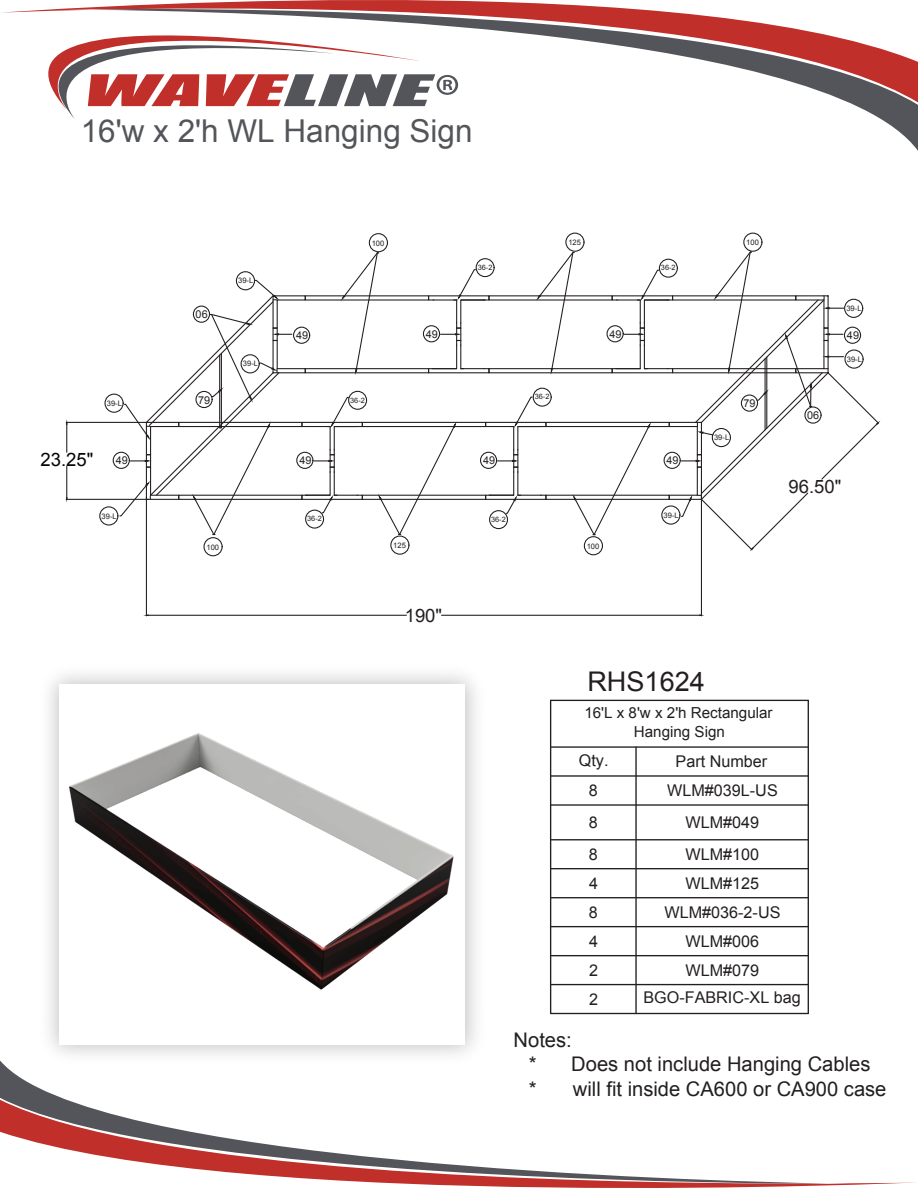
<style>
.page{position:relative;width:918px;height:1188px;background:#fff}
.page>*{position:absolute;margin:0;border:0;box-sizing:border-box;transform-origin:0 0}
.t1{font:31.5px "Arial";color:#54555a}
.t2{font:27.15px "Arial";color:#231f20}
.t3{font:20.1px/24.3px "Arial";color:#231f20}
.t4{font:18.45px "Arial";color:#231f20}
.t5{font:18.45px "Arial";color:#050504}
.t6{font:16.2px "Arial";color:#231f20}
.t7{font:15.15px/18.3px "Arial";color:#231f20;text-align:center}
.t8{font:10.8px "Arial";color:#231f20}
.t9{font:7.65px "Arial";color:#231f20}
.t10{font:7.35px "Arial";color:#231f20}
</style>
<div class="page">
<svg style="left:0;top:1100px;width:915px;height:88px"></svg>
<svg style="left:848px;top:102px;width:70px;height:49px"></svg>
<svg style="left:2px;top:0;width:916px;height:102px"></svg>
<svg style="left:39px;top:28px;width:419px;height:91px"></svg>
<img style="left:4px;top:679px;width:472px;height:420px">
<svg style="left:550px;top:699px;width:259px;height:316px"></svg>
<hr style="left:635px;top:747px;width:2px;height:267px;background:#231f20">
<hr style="left:808px;top:700px;width:1px;height:314px;background:#231f20">
<hr style="left:66px;top:499px;width:82px;height:1px;background:#231f20">
<hr style="left:66px;top:422px;width:82px;height:1px;background:#231f20">
<hr style="left:66px;top:466px;width:1px;height:32px;background:#231f20">
<svg style="left:66px;top:423px;width:2px;height:29px"></svg>
<div style="left:104px;top:394px;width:20px;height:19px;border:1px solid #231f20;border-radius:50%"></div>
<div style="left:99px;top:506px;width:19px;height:20px;border:1px solid #231f20;border-radius:50%"></div>
<div style="left:113px;top:452px;width:17px;height:17px;border:1px solid #231f20;border-radius:50%"></div>
<hr style="left:146px;top:497px;width:1px;height:119px;background:#231f20">
<hr style="left:701px;top:485px;width:1px;height:131px;background:#231f20">
<hr style="left:148px;top:615px;width:258px;height:1px;background:#231f20">
<hr style="left:442px;top:615px;width:258px;height:1px;background:#231f20">
<div style="left:584px;top:536px;width:19px;height:19px;border:1px solid #231f20;border-radius:50%"></div>
<div style="left:203px;top:537px;width:20px;height:19px;border:1px solid #231f20;border-radius:50%"></div>
<div style="left:390px;top:536px;width:19px;height:19px;border:1px solid #231f20;border-radius:50%"></div>
<div style="left:369px;top:233px;width:19px;height:19px;border:1px solid #231f20;border-radius:50%"></div>
<div style="left:743px;top:233px;width:19px;height:19px;border:1px solid #231f20;border-radius:50%"></div>
<div style="left:565px;top:233px;width:20px;height:19px;border:1px solid #231f20;border-radius:50%"></div>
<svg style="left:119px;top:251px;width:761px;height:300px"></svg>
<img style="left:55px;top:674px;width:412px;height:399px">
<h1 class="t1" style="left:81px;top:111px;width:393px">16'w x 2'h WL Hanging Sign</h1>
<p class="t9" style="left:372px;top:238px;width:14px">100</p>
<p class="t9" style="left:568px;top:238px;width:14px">125</p>
<p class="t9" style="left:746px;top:238px;width:14px">100</p>
<p class="t8" style="left:196px;top:307px;width:14px">06</p>
<p class="t9" style="left:238px;top:276px;width:17px">39-L</p>
<p class="t9" style="left:243px;top:359px;width:17px">39-L</p>
<p class="t10" style="left:478px;top:262px;width:16px">36-2</p>
<p class="t10" style="left:661px;top:263px;width:16px">36-2</p>
<p class="t9" style="left:846px;top:303px;width:17px">39-L</p>
<p class="t8" style="left:296px;top:328px;width:14px">49</p>
<p class="t8" style="left:426px;top:327px;width:14px">49</p>
<p class="t8" style="left:610px;top:327px;width:14px">49</p>
<p class="t8" style="left:847px;top:328px;width:14px">49</p>
<p class="t9" style="left:847px;top:354px;width:17px">39-L</p>
<p class="t9" style="left:107px;top:398px;width:17px">39-L</p>
<p class="t8" style="left:198px;top:393px;width:14px">79</p>
<p class="t10" style="left:350px;top:395px;width:16px">36-2</p>
<p class="t5" style="left:40px;top:447px;width:54px">23.25"</p>
<p class="t8" style="left:116px;top:454px;width:14px">49</p>
<p class="t8" style="left:299px;top:454px;width:14px">49</p>
<p class="t8" style="left:483px;top:454px;width:14px">49</p>
<p class="t10" style="left:535px;top:392px;width:16px">36-2</p>
<p class="t9" style="left:102px;top:511px;width:17px">39-L</p>
<p class="t10" style="left:307px;top:514px;width:16px">36-2</p>
<p class="t10" style="left:491px;top:514px;width:16px">36-2</p>
<p class="t9" style="left:393px;top:541px;width:14px">125</p>
<p class="t9" style="left:206px;top:542px;width:14px">100</p>
<p class="t9" style="left:587px;top:541px;width:14px">100</p>
<p class="t8" style="left:667px;top:454px;width:14px">49</p>
<p class="t9" style="left:664px;top:510px;width:17px">39-L</p>
<p class="t9" style="left:714px;top:433px;width:17px">39-L</p>
<p class="t8" style="left:744px;top:396px;width:14px">79</p>
<p class="t8" style="left:807px;top:408px;width:14px">06</p>
<p class="t4" style="left:788px;top:474px;width:54px">96.50"</p>
<p class="t4" style="left:405px;top:603px;width:39px">190"</p>
<h2 class="t2" style="left:587px;top:663px;width:119px">RHS1624</h2>
<p class="t7" style="left:584px;top:704px;width:190px">16'L x 8'w x 2'h Rectangular<br>Hanging Sign</p>
<p class="t6" style="left:579px;top:749px;width:31px">Qty.</p>
<p class="t6" style="left:676px;top:751px;width:93px">Part Number</p>
<p class="t6" style="left:589px;top:780px;width:10px">8</p>
<p class="t6" style="left:667px;top:780px;width:112px">WLM#039L-US</p>
<p class="t6" style="left:589px;top:812px;width:10px">8</p>
<p class="t6" style="left:686px;top:812px;width:75px">WLM#049</p>
<p class="t6" style="left:589px;top:844px;width:10px">8</p>
<p class="t6" style="left:686px;top:844px;width:75px">WLM#100</p>
<p class="t6" style="left:589px;top:873px;width:10px">4</p>
<p class="t6" style="left:686px;top:873px;width:75px">WLM#125</p>
<p class="t6" style="left:589px;top:902px;width:10px">8</p>
<p class="t6" style="left:665px;top:902px;width:117px">WLM#036-2-US</p>
<p class="t6" style="left:589px;top:931px;width:10px">4</p>
<p class="t6" style="left:686px;top:931px;width:75px">WLM#006</p>
<p class="t6" style="left:589px;top:960px;width:10px">2</p>
<p class="t6" style="left:686px;top:960px;width:75px">WLM#079</p>
<p class="t6" style="left:589px;top:989px;width:10px">2</p>
<p class="t6" style="left:643px;top:987px;width:159px">BGO-FABRIC-XL bag</p>
<p class="t3" style="left:529px;top:1028px;width:359px;text-indent:-15px">Notes:<br>* Does not include Hanging Cables<br>* will fit inside CA600 or CA900 case</p>
</div>
